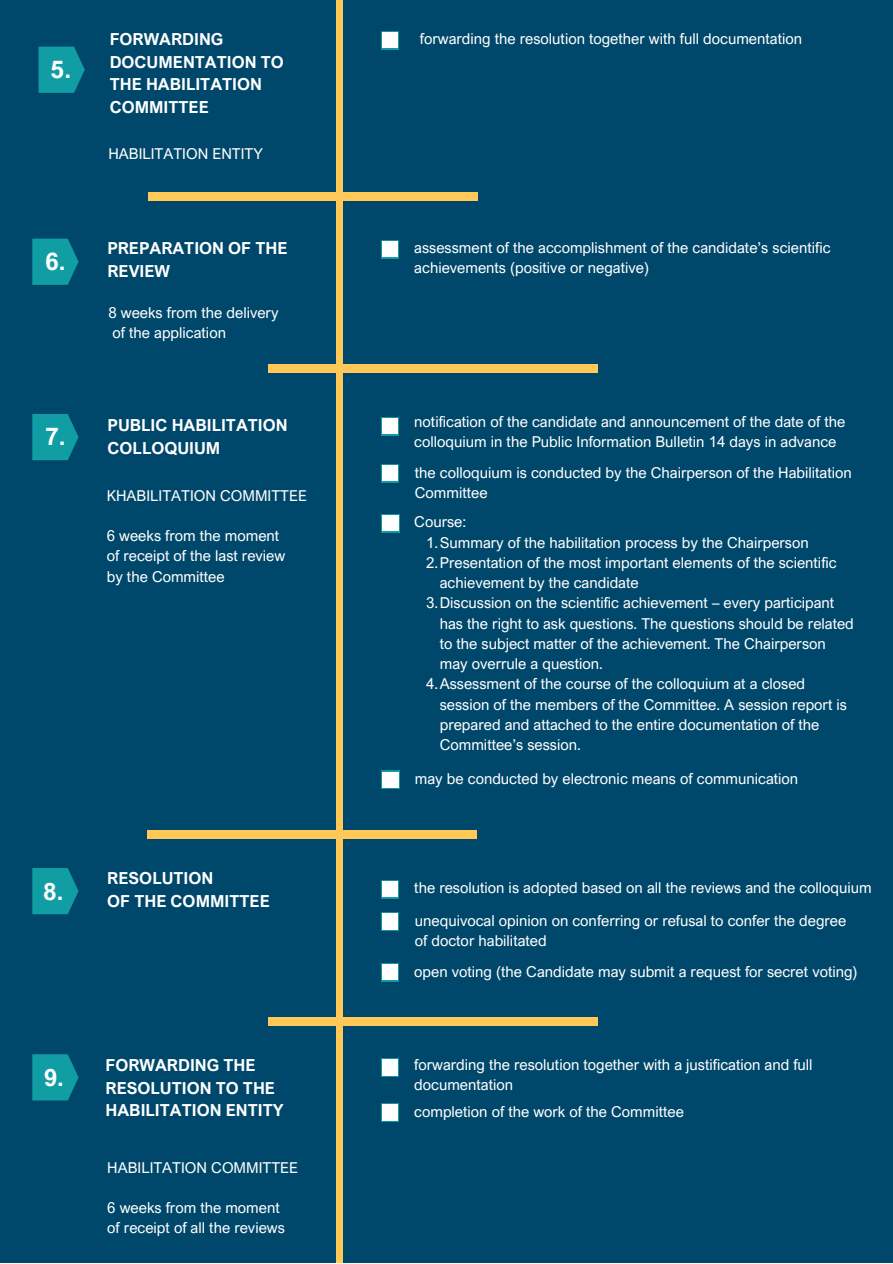
<style>
.page{position:relative;width:893px;height:1264px;background:#fff}
.page>*{position:absolute;margin:0;border:0;box-sizing:border-box;transform-origin:0 0}
.t1{font:700 24.45px "Arial Nova";color:#fff}
.t2{font:700 24px "Arial Nova";color:#fff}
.t3{font:700 16.5px/22.5px "Arial Nova";color:#fff}
.t4{font:15px/20.2px "Arial Nova";color:#fff}
</style>
<div class="page">
<div style="left:0;top:0;width:892px;height:1262px;background:#00486b"></div>
<div style="left:336px;top:0;width:6px;height:901px;background:#ffc857"></div>
<svg style="left:39px;top:47px;width:46px;height:46px;background:#0e929c"></svg>
<div style="left:148px;top:193px;width:329px;height:7px;background:#ffc857"></div>
<svg style="left:381px;top:31px;width:18px;height:18px"></svg>
<div style="left:382px;top:32px;width:15px;height:16px;background:#fff"></div>
<div style="left:268px;top:1017px;width:329px;height:8px;background:#ffc857"></div>
<svg style="left:32px;top:239px;width:46px;height:46px;background:#0f939d"></svg>
<svg style="left:381px;top:240px;width:18px;height:18px"></svg>
<div style="left:382px;top:241px;width:15px;height:16px;background:#fff"></div>
<svg style="left:32px;top:414px;width:46px;height:46px;background:#0f939d"></svg>
<svg style="left:381px;top:417px;width:18px;height:18px"></svg>
<div style="left:382px;top:418px;width:15px;height:16px;background:#fff"></div>
<svg style="left:381px;top:464px;width:18px;height:18px"></svg>
<div style="left:382px;top:465px;width:15px;height:16px;background:#fff"></div>
<svg style="left:381px;top:514px;width:18px;height:18px"></svg>
<div style="left:382px;top:515px;width:16px;height:16px;background:#fff"></div>
<svg style="left:32px;top:868px;width:46px;height:46px;background:#0f939d"></svg>
<svg style="left:381px;top:880px;width:18px;height:18px"></svg>
<div style="left:382px;top:881px;width:15px;height:15px;background:#fff"></div>
<svg style="left:381px;top:912px;width:18px;height:18px"></svg>
<div style="left:382px;top:913px;width:15px;height:16px;background:#fff"></div>
<svg style="left:381px;top:963px;width:18px;height:18px"></svg>
<div style="left:382px;top:964px;width:15px;height:15px;background:#fff"></div>
<div style="left:336px;top:661px;width:6px;height:601px;background:#ffc857"></div>
<div style="left:147px;top:830px;width:329px;height:8px;background:#ffc857"></div>
<div style="left:268px;top:365px;width:329px;height:7px;background:#ffc857"></div>
<svg style="left:381px;top:770px;width:18px;height:19px"></svg>
<div style="left:382px;top:772px;width:16px;height:15px;background:#fff"></div>
<svg style="left:32px;top:1054px;width:46px;height:46px;background:#0e939d"></svg>
<svg style="left:381px;top:1058px;width:18px;height:18px"></svg>
<div style="left:382px;top:1059px;width:15px;height:16px;background:#fff"></div>
<svg style="left:381px;top:1103px;width:18px;height:18px"></svg>
<div style="left:382px;top:1104px;width:15px;height:16px;background:#fff"></div>
<p class="t1" style="left:51px;top:54px;width:22px">5.</p>
<p class="t1" style="left:45px;top:245px;width:22px">6.</p>
<p class="t1" style="left:45px;top:421px;width:22px">7.</p>
<p class="t3" style="left:110px;top:28px;width:176px">FORWARDING<br>DOCUMENTATION TO<br>THE HABILITATION<br>COMMITTEE</p>
<p class="t4" style="left:108px;top:143px;width:156px">HABILITATION ENTITY</p>
<p class="t3" style="left:107px;top:237px;width:181px">PREPARATION OF THE</p>
<p class="t3" style="left:107px;top:259px;width:64px">REVIEW</p>
<p class="t4" style="left:108px;top:302px;width:171px">8 weeks from the delivery</p>
<p class="t4" style="left:113px;top:322px;width:115px">of the application</p>
<p class="t3" style="left:108px;top:414px;width:181px">PUBLIC HABILITATION<br>COLLOQUIUM</p>
<p class="t4" style="left:107px;top:485px;width:202px">KHABILITATION COMMITTEE</p>
<p class="t4" style="left:107px;top:525px;width:174px">6 weeks from the moment</p>
<p class="t4" style="left:107px;top:545px;width:180px">of receipt of the last review</p>
<p class="t4" style="left:107px;top:566px;width:119px">by the Committee</p>
<p class="t4" style="left:420px;top:28px;width:383px">forwarding the resolution together with full documentation</p>
<p class="t4" style="left:414px;top:237px;width:417px">assessment of the accomplishment of the candidate’s scientific achievements (positive or negative)</p>
<p class="t4" style="left:414px;top:411px;width:432px">notification of the candidate and announcement of the date of the colloquium in the Public Information Bulletin 14 days in advance</p>
<p class="t4" style="left:415px;top:462px;width:438px">the colloquium is conducted by the Chairperson of the Habilitation<br>Committee</p>
<p class="t4" style="left:426px;top:532px;width:384px">1.Summary of the habilitation process by the Chairperson</p>
<p class="t4" style="left:440px;top:552px;width:398px;text-indent:-14px">2.Presentation of the most important elements of the scientific achievement by the candidate</p>
<p class="t4" style="left:440px;top:592px;width:415px;text-indent:-14px">3.Discussion on the scientific achievement – every participant has the right to ask questions. The questions should be related to the subject matter of the achievement. The Chairperson may overrule a question.</p>
<p class="t4" style="left:440px;top:673px;width:408px;text-indent:-14px">4.Assessment of the course of the colloquium at a closed session of the members of the Committee. A session report is prepared and attached to the entire documentation of the Committee’s session.</p>
<p class="t4" style="left:414px;top:511px;width:53px">Course:</p>
<p class="t4" style="left:415px;top:768px;width:385px">may be conducted by electronic means of communication</p>
<p class="t3" style="left:107px;top:866px;width:107px">RESOLUTION</p>
<p class="t3" style="left:107px;top:889px;width:164px">OF THE COMMITTEE</p>
<p class="t2" style="left:43px;top:876px;width:22px">8.</p>
<p class="t4" style="left:414px;top:877px;width:459px">the resolution is adopted based on all the reviews and the colloquium</p>
<p class="t4" style="left:415px;top:909px;width:433px">unequivocal opinion on conferring or refusal to confer the degree of doctor habilitated</p>
<p class="t4" style="left:414px;top:960px;width:444px">open voting (the Candidate may submit a request for secret voting)</p>
<p class="t2" style="left:44px;top:1062px;width:22px">9.</p>
<p class="t3" style="left:105px;top:1053px;width:179px">FORWARDING THE<br>RESOLUTION TO THE<br>HABILITATION ENTITY</p>
<p class="t4" style="left:107px;top:1156px;width:192px">HABILITATION COMMITTEE</p>
<p class="t4" style="left:107px;top:1197px;width:174px">6 weeks from the moment</p>
<p class="t4" style="left:107px;top:1217px;width:179px">of receipt of all the reviews</p>
<p class="t4" style="left:414px;top:1054px;width:400px">forwarding the resolution together with a justification and full documentation</p>
<p class="t4" style="left:414px;top:1101px;width:271px">completion of the work of the Committee</p>
</div>
